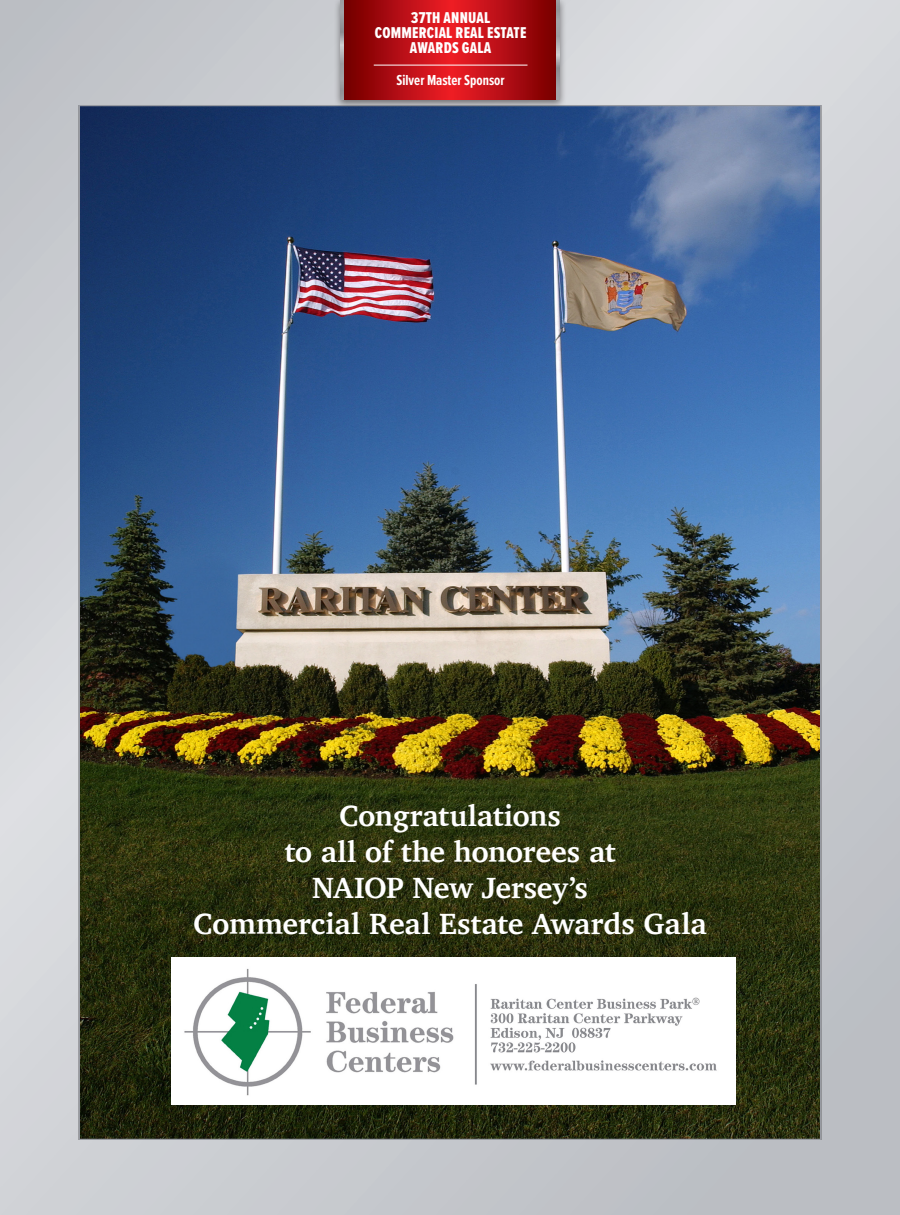
<style>
.page{position:relative;width:900px;height:1215px;background:#fff}
.page>*{position:absolute;margin:0;border:0;box-sizing:border-box;transform-origin:0 0}
.t1{font:700 30px/36px "Charter";letter-spacing:-.005em;color:#fff;text-align:center}
.t2{font:16.25px/15px "Proxima Nova Ex Cn Extrabld";letter-spacing:.015em;color:#fff;text-align:center}
.t3{font:700 15px "Proxima Nova Ex Cn";color:#fff}
</style>
<div class="page">
<img style="left:0;top:0;width:900px;height:1215px">
<img style="left:81px;top:107px;width:738px;height:1031px">
<img style="left:172px;top:958px;width:564px;height:147px">
<div style="left:333px;top:0;width:234px;height:110px;background:#231f20;opacity:.6"></div>
<svg style="left:344px;top:0;width:212px;height:100px"></svg>
<svg style="left:341px;top:0;width:3px;height:100px"></svg>
<svg style="left:556px;top:0;width:3px;height:100px"></svg>
<hr style="left:374px;top:65px;width:154px;height:1px;background:#fff">
<p class="t2" style="left:375px;top:10px;width:153px">37TH ANNUAL<br>COMMERCIAL REAL ESTATE<br>AWARDS GALA</p>
<p class="t3" style="left:397px;top:69px;width:110px">Silver Master Sponsor</p>
<p class="t1" style="left:193px;top:797px;width:515px">Congratulations<br>to all of the honorees at<br>NAIOP New Jersey’s<br>Commercial Real Estate Awards Gala</p>
</div>
